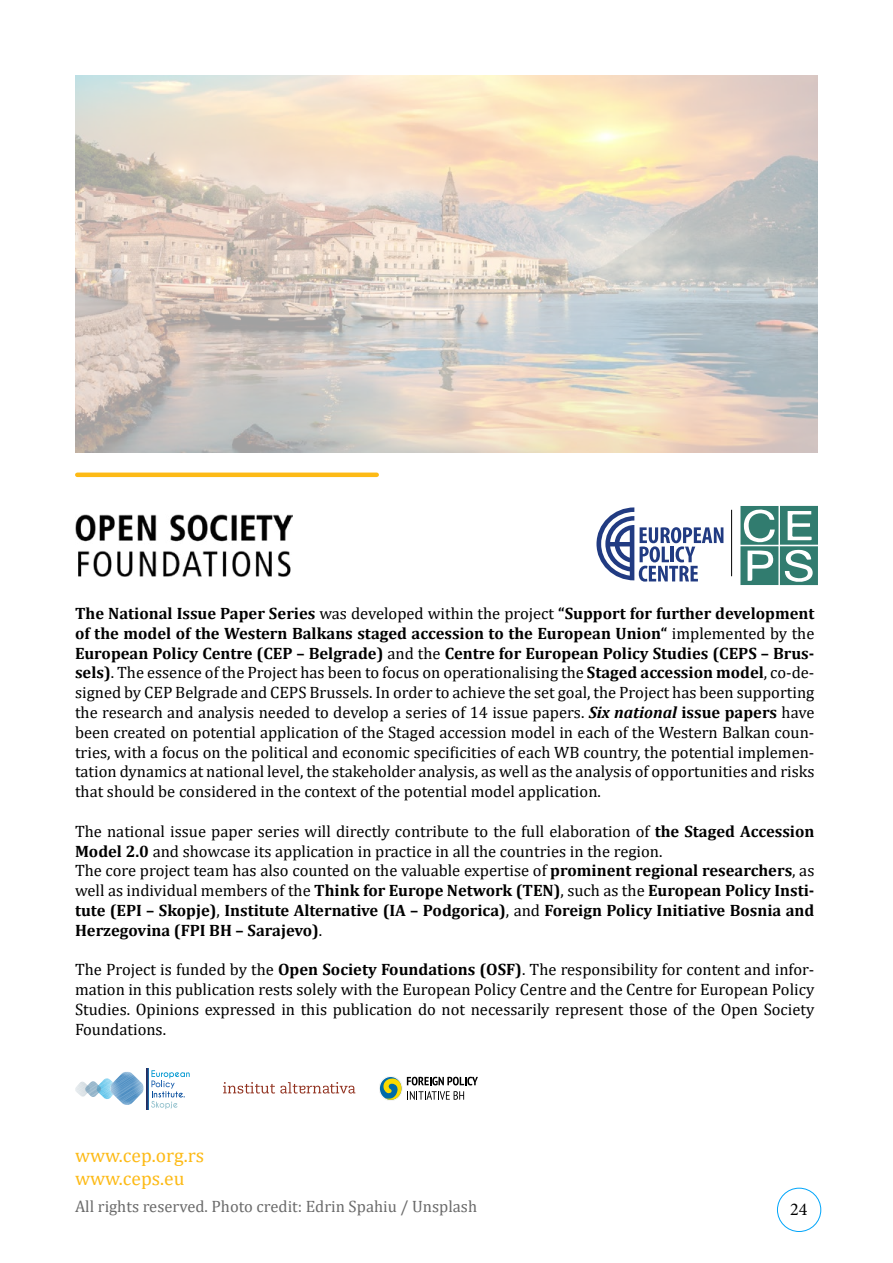
<style>
.page{position:relative;width:893px;height:1263px;background:#fff}
.page>*{position:absolute;margin:0;border:0;box-sizing:border-box;transform-origin:0 0}
.t1{font:19.5px "Cambria";color:#fdba16}
.t2{font:18px "Minion Pro";color:#000}
.t3{font:16.5px/19.8px "Cambria";color:#000;text-align:justify}
.t4{font:700 16.5px/19.8px "Cambria";color:#000;text-align:justify}
.t5{font:16.5px "Cambria";color:#6b6b6b}
.s1{font-weight:700}
.s2{font-weight:700;font-style:italic}
.s3{font-weight:400}
</style>
<div class="page">
<div style="left:777px;top:1188px;width:44px;height:44px;border:1px solid #00a5fa;border-radius:50%"></div>
<svg style="left:740px;top:506px;width:78px;height:79px"></svg>
<hr style="left:731px;top:510px;width:1px;height:66px;background:#000">
<svg style="left:596px;top:507px;width:127px;height:75px"></svg>
<img style="left:75px;top:515px;width:217px;height:61px">
<svg style="left:223px;top:1082px;width:132px;height:11px"></svg>
<svg style="left:76px;top:1072px;width:68px;height:15px"></svg>
<svg style="left:151px;top:1070px;width:39px;height:39px"></svg>
<hr style="left:147px;top:1068px;width:1px;height:41px;background:#24386c">
<svg style="left:379px;top:1076px;width:99px;height:24px"></svg>
<hr style="left:77px;top:473px;width:300px;height:4px;background:#fdba16">
<img style="left:75px;top:75px;width:743px;height:377px">
<p class="t3" style="left:75px;top:603px;width:741px"><span class="s1">The National Issue Paper Series</span> was developed within the project <span class="s1">“Support for further development of the model of the Western Balkans staged accession to the European Union“</span> implemented by the <span class="s1">European Policy Centre (CEP – Belgrade)</span> and the <span class="s1">Centre for European Policy Studies (CEPS – Brus&shy;sels)</span>. The essence of the Project has been to focus on operationalising the <span class="s1">Staged accession model</span>, co-de&shy;signed by CEP Belgrade and CEPS Brussels. In order to achieve the set goal, the Project has been supporting the research and analysis needed to develop a series of 14 issue papers. <span class="s2">Six national</span> <span class="s1">issue papers</span> have been created on potential application of the Staged accession model in each of the Western Balkan coun&shy;tries, with a focus on the political and economic specificities of each WB country, the potential implemen&shy;tation dynamics at national level, the stakeholder analysis, as well as the analysis of opportunities and risks that should be considered in the context of the potential model application.</p>
<p class="t3" style="left:75px;top:821px;width:741px">The national issue paper series will directly contribute to the full elaboration of <span class="s1">the Staged Accession<br>Model 2.0</span> and showcase its application in practice in all the countries in the region.</p>
<p class="t4" style="left:75px;top:860px;width:741px"><span class="s3">The core project team has also counted on the valuable expertise of</span> prominent regional researchers<span class="s3">, as well as individual members of the</span> Think for Europe Network (TEN)<span class="s3">, such as the</span> European Policy Insti&shy;tute (EPI – Skopje)<span class="s3">,</span> Institute Alternative (IA – Podgorica)<span class="s3">, and</span> Foreign Policy Initiative Bosnia and Herzegovina (FPI BH – Sarajevo)<span class="s3">.</span></p>
<p class="t3" style="left:75px;top:960px;width:741px">The Project is funded by the <span class="s1">Open Society Foundations (OSF)</span>. The responsibility for content and infor&shy;mation in this publication rests solely with the European Policy Centre and the Centre for European Policy Studies. Opinions expressed in this publication do not necessarily represent those of the Open Society Foundations.</p>
<p class="t1" style="left:75px;top:1143px;width:131px">www.cep.org.rs</p>
<p class="t1" style="left:75px;top:1167px;width:111px">www.ceps.eu</p>
<p class="t5" style="left:75px;top:1196px;width:404px">All rights reserved. Photo credit: Edrin Spahiu / Unsplash</p>
<p class="t2" style="left:790px;top:1197px;width:19px">24</p>
</div>
